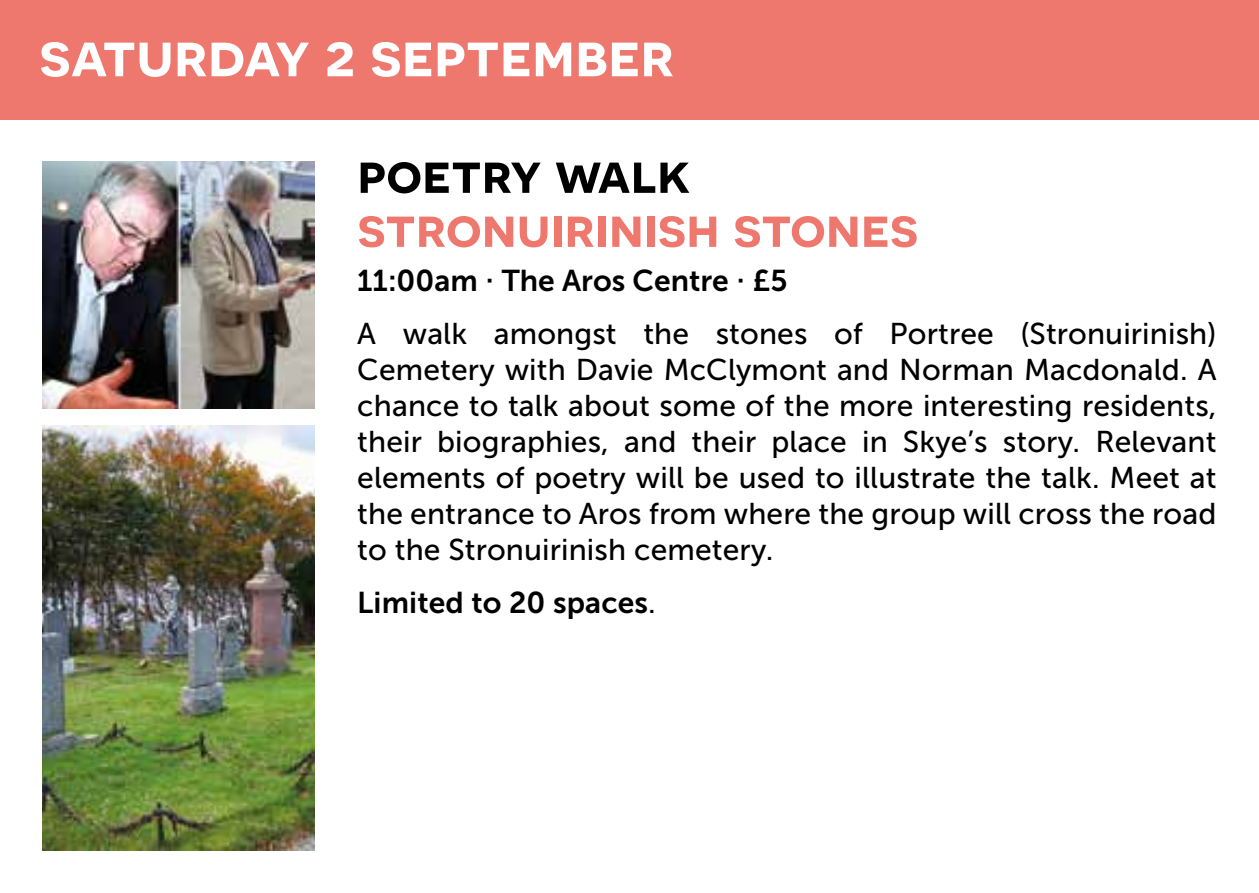
<style>
.page{position:relative;width:1259px;height:893px;background:#fff}
.page>*{position:absolute;margin:0;border:0;box-sizing:border-box;transform-origin:0 0}
.t1{font:600 60px "Novecentosanswide";color:#fff}
.t2{font:600 54px "Novecentosanswide";color:#ee776e}
.t3{font:600 54px "Novecentosanswide";color:#000}
.t4{font:30px/36px "Museo Sans 500";letter-spacing:.005em;color:#000;text-align:justify}
.t5{font:30px "Museo Sans 700";color:#000}
.s1{font-family:"Museo Sans 500"}
</style>
<div class="page">
<div style="left:0;top:0;width:1259px;height:119px;background:#ee776e"></div>
<img style="left:43px;top:162px;width:272px;height:246px">
<img style="left:43px;top:425px;width:272px;height:425px">
<h1 class="t1" style="left:39px;top:19px;width:636px">saturday 2 september</h1>
<h2 class="t3" style="left:357px;top:141px;width:334px">poetry walk</h2>
<h2 class="t2" style="left:357px;top:195px;width:562px">stronuirinish stones</h2>
<p class="t5" style="left:357px;top:264px;width:432px">11:00am · The Aros Centre · £5</p>
<p class="t4" style="left:357px;top:316px;width:860px">A walk amongst the stones of Portree (Stronuirinish)<br>Cemetery with Davie McClymont and Norman Macdonald. A chance to talk about some of the more interesting residents, their biographies, and their place in Skye’s story. Relevant elements of poetry will be used to illustrate the talk. Meet at the entrance to Aros from where the group will cross the road to the Stronuirinish cemetery.</p>
<p class="t5" style="left:357px;top:586px;width:300px">Limited to 20 spaces<span class="s1">.</span></p>
</div>
